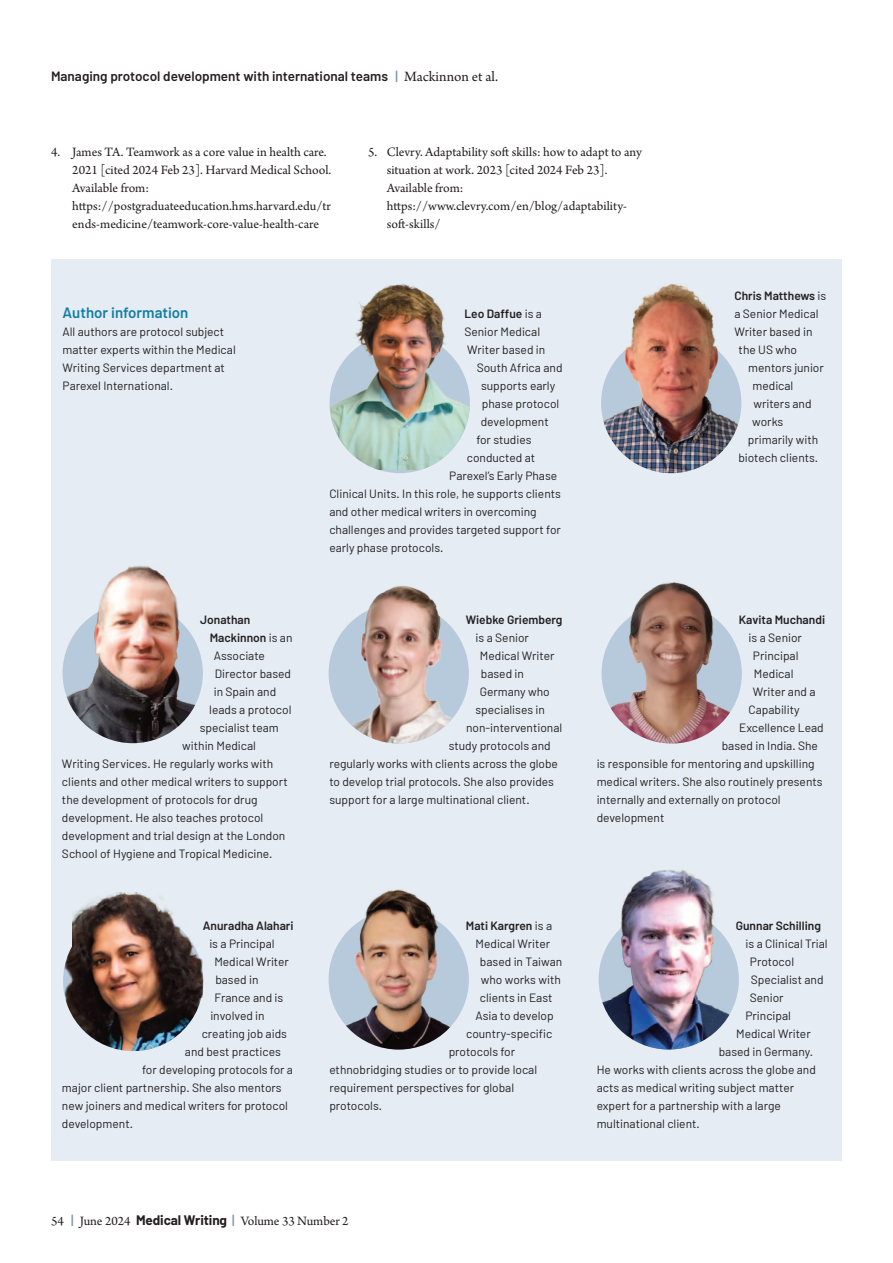
<style>
.page{position:relative;width:893px;height:1263px;background:#fff}
.page>*{position:absolute;margin:0;border:0;box-sizing:border-box;transform-origin:0 0}
.t1{font:600 15px "Barlow";color:#127da4}
.t2{font:13.5px/18px "Arno Pro";color:#231f20}
.t3{font:600 13.5px "Barlow";color:#231f20}
.t4{font:12px/18px "Barlow";color:#231f20}
.t5{font:600 12px "Barlow";color:#231f20}
.s1{font-weight:500;color:#7589b1}
.s2{font-family:"Arno Pro";font-weight:400;font-size:15px}
.s3{font-weight:400}
.s4{font-family:"Barlow";font-weight:500;color:#7589b1}
.s5{font-family:"Barlow";font-weight:700}
</style>
<div class="page">
<div style="left:51px;top:260px;width:791px;height:901px;background:#e5ecf3"></div>
<img style="left:63px;top:632px;width:135px;height:111px">
<img style="left:76px;top:566px;width:120px;height:130px">
<img style="left:63px;top:911px;width:140px;height:140px;border-radius:50%">
<img style="left:73px;top:893px;width:130px;height:104px">
<img style="left:330px;top:359px;width:140px;height:110px">
<img style="left:345px;top:284px;width:119px;height:143px">
<img style="left:331px;top:632px;width:134px;height:111px">
<img style="left:342px;top:585px;width:120px;height:113px">
<img style="left:601px;top:333px;width:140px;height:140px;border-radius:50%">
<img style="left:615px;top:283px;width:119px;height:144px">
<img style="left:602px;top:603px;width:140px;height:140px;border-radius:50%">
<img style="left:615px;top:582px;width:120px;height:116px">
<img style="left:329px;top:909px;width:140px;height:140px;border-radius:50%">
<img style="left:342px;top:889px;width:120px;height:115px">
<img style="left:599px;top:909px;width:140px;height:140px;border-radius:50%">
<img style="left:612px;top:869px;width:120px;height:135px">
<p class="t3" style="left:51px;top:67px;width:449px">Managing protocol development with international teams <span class="s1">|</span> <span class="s2">Mackinnon et al.</span></p>
<p class="t2" style="left:72px;top:144px;width:261px;text-indent:-21px">4. James TA. Teamwork as a core value in health care.<br>2021 [cited 2024 Feb 23]. Harvard Medical School.<br>Available from: https://postgraduateeducation.hms.harvard.edu/tr ends-medicine/teamwork-core-value-health-care</p>
<p class="t2" style="left:387px;top:144px;width:257px;text-indent:-19px">5. Clevry. Adaptability soft skills: how to adapt to any situation at work. 2023 [cited 2024 Feb 23].<br>Available from: https://www.clevry.com/en/blog/adaptability&shy;soft-skills/</p>
<p class="t1" style="left:63px;top:303px;width:127px">Author information</p>
<p class="t4" style="left:63px;top:322px;width:175px">All authors are protocol subject matter experts within the Medical<br>Writing Services department at<br>Parexel International.</p>
<p class="t5" style="left:464px;top:306px;width:79px">Leo Daffue <span class="s3">is a</span></p>
<p class="t4" style="left:464px;top:322px;width:77px">Senior Medical</p>
<p class="t4" style="left:467px;top:340px;width:80px">Writer based in</p>
<p class="t4" style="left:477px;top:358px;width:87px">South Africa and</p>
<p class="t4" style="left:481px;top:376px;width:76px">supports early</p>
<p class="t4" style="left:482px;top:394px;width:79px">phase protocol</p>
<p class="t4" style="left:481px;top:412px;width:69px">dev el op ment</p>
<p class="t4" style="left:476px;top:430px;width:57px">for studies</p>
<p class="t4" style="left:467px;top:448px;width:70px">conducted at</p>
<p class="t4" style="left:449px;top:466px;width:109px">Parexel’s Early Phase</p>
<p class="t4" style="left:329px;top:484px;width:233px">Clinical Units. In this role, he supports clients</p>
<p class="t4" style="left:329px;top:502px;width:209px">and other medical writers in overcoming</p>
<p class="t4" style="left:329px;top:520px;width:233px">challenges and provides targeted support for</p>
<p class="t4" style="left:329px;top:538px;width:116px">early phase protocols.</p>
<p class="t5" style="left:734px;top:288px;width:93px">Chris Matthews <span class="s3">is</span></p>
<p class="t4" style="left:734px;top:304px;width:86px">a Senior Medical</p>
<p class="t4" style="left:734px;top:322px;width:80px">Writer based in</p>
<p class="t4" style="left:739px;top:340px;width:60px">the US who</p>
<p class="t4" style="left:748px;top:358px;width:77px">mentors junior</p>
<p class="t4" style="left:752px;top:376px;width:42px">medical</p>
<p class="t4" style="left:753px;top:394px;width:60px">writers and</p>
<p class="t4" style="left:752px;top:412px;width:33px">works</p>
<p class="t4" style="left:748px;top:430px;width:72px">primarily with</p>
<p class="t4" style="left:738px;top:448px;width:81px">biotech clients.</p>
<p class="t5" style="left:200px;top:612px;width:52px">Jonathan</p>
<p class="t5" style="left:210px;top:630px;width:84px">Mackinnon <span class="s3">is an</span></p>
<p class="t4" style="left:214px;top:646px;width:53px">Associate</p>
<p class="t4" style="left:215px;top:664px;width:78px">Director based</p>
<p class="t4" style="left:214px;top:682px;width:64px">in Spain and</p>
<p class="t4" style="left:209px;top:700px;width:84px">leads a protocol</p>
<p class="t4" style="left:200px;top:718px;width:80px">specialist team</p>
<p class="t4" style="left:182px;top:736px;width:75px">within Medical</p>
<p class="t4" style="left:62px;top:754px;width:213px">Writing Services. He regularly works with</p>
<p class="t4" style="left:62px;top:772px;width:227px">clients and other medical writers to support</p>
<p class="t4" style="left:62px;top:790px;width:197px">the develop ment of protocols for drug</p>
<p class="t4" style="left:62px;top:808px;width:203px">development. He also teaches protocol</p>
<p class="t4" style="left:62px;top:826px;width:225px">development and trial design at the London</p>
<p class="t4" style="left:62px;top:844px;width:212px">School of Hygiene and Tropical Medicine.</p>
<p class="t5" style="left:203px;top:918px;width:92px">Anuradha Alahari</p>
<p class="t4" style="left:209px;top:934px;width:67px">is a Principal</p>
<p class="t4" style="left:214px;top:952px;width:76px">Medical Writer</p>
<p class="t4" style="left:215px;top:970px;width:45px">based in</p>
<p class="t4" style="left:214px;top:988px;width:70px">France and is</p>
<p class="t4" style="left:210px;top:1006px;width:56px">involved in</p>
<p class="t4" style="left:202px;top:1024px;width:87px">creating job aids</p>
<p class="t4" style="left:185px;top:1042px;width:97px">and best practices</p>
<p class="t4" style="left:142px;top:1060px;width:152px">for developing protocols for a</p>
<p class="t4" style="left:62px;top:1078px;width:221px">major client partnership. She also mentors</p>
<p class="t4" style="left:62px;top:1096px;width:228px">new joiners and medical writers for protocol</p>
<p class="t4" style="left:62px;top:1114px;width:73px">development.</p>
<p class="t5" style="left:466px;top:612px;width:98px">Wiebke Griemberg</p>
<p class="t4" style="left:476px;top:628px;width:55px">is a Senior</p>
<p class="t4" style="left:480px;top:646px;width:76px">Medical Writer</p>
<p class="t4" style="left:481px;top:664px;width:45px">based in</p>
<p class="t4" style="left:480px;top:682px;width:72px">Germany who</p>
<p class="t4" style="left:475px;top:700px;width:71px">specialises in</p>
<p class="t4" style="left:466px;top:718px;width:98px">non-inter ven tional</p>
<p class="t4" style="left:449px;top:736px;width:103px">study protocols and</p>
<p class="t4" style="left:329px;top:754px;width:230px">regularly works with clients across the globe</p>
<p class="t4" style="left:329px;top:772px;width:226px">to develop trial protocols. She also provides</p>
<p class="t4" style="left:329px;top:790px;width:202px">support for a large multinational client.</p>
<p class="t5" style="left:466px;top:918px;width:88px">Mati Kargren <span class="s3">is a</span></p>
<p class="t4" style="left:476px;top:934px;width:76px">Medical Writer</p>
<p class="t4" style="left:480px;top:952px;width:84px">based in Taiwan</p>
<p class="t4" style="left:481px;top:970px;width:82px">who works with</p>
<p class="t4" style="left:480px;top:988px;width:74px">clients in East</p>
<p class="t4" style="left:475px;top:1006px;width:80px">Asia to develop</p>
<p class="t4" style="left:466px;top:1024px;width:88px">country-specific</p>
<p class="t4" style="left:449px;top:1042px;width:68px">protocols for</p>
<p class="t4" style="left:329px;top:1060px;width:209px">ethnobridging studies or to provide local</p>
<p class="t4" style="left:329px;top:1078px;width:186px">requirement perspectives for global</p>
<p class="t4" style="left:329px;top:1096px;width:54px">protocols.</p>
<p class="t2" style="left:51px;top:1213px;width:299px">54 <span class="s4">|</span> June 2024 <span class="s5">Medical Writing</span> <span class="s4">|</span> Volume 33 Number 2</p>
<p class="t5" style="left:739px;top:612px;width:88px">Kavita Muchandi</p>
<p class="t4" style="left:749px;top:628px;width:55px">is a Senior</p>
<p class="t4" style="left:753px;top:646px;width:47px">Principal</p>
<p class="t4" style="left:754px;top:664px;width:41px">Medical</p>
<p class="t4" style="left:753px;top:682px;width:64px">Writer and a</p>
<p class="t4" style="left:748px;top:700px;width:53px">Capability</p>
<p class="t4" style="left:739px;top:718px;width:86px">Excellence Lead</p>
<p class="t4" style="left:722px;top:736px;width:98px">based in India. She</p>
<p class="t4" style="left:597px;top:754px;width:219px">is responsible for mentoring and upskilling</p>
<p class="t4" style="left:597px;top:772px;width:227px">medical writers. She also routinely presents</p>
<p class="t4" style="left:597px;top:790px;width:186px">internally and externally on protocol</p>
<p class="t4" style="left:597px;top:808px;width:69px">development</p>
<p class="t5" style="left:736px;top:918px;width:87px">Gunnar Schilling</p>
<p class="t4" style="left:746px;top:934px;width:84px">is a Clinical Trial</p>
<p class="t4" style="left:750px;top:952px;width:46px">Protocol</p>
<p class="t4" style="left:751px;top:970px;width:74px">Specialist and</p>
<p class="t4" style="left:750px;top:988px;width:35px">Senior</p>
<p class="t4" style="left:745px;top:1006px;width:47px">Principal</p>
<p class="t4" style="left:736px;top:1024px;width:76px">Medical Writer</p>
<p class="t4" style="left:719px;top:1042px;width:96px">based in Germany.</p>
<p class="t4" style="left:597px;top:1060px;width:221px">He works with clients across the globe and</p>
<p class="t4" style="left:597px;top:1078px;width:199px">acts as medical writing subject matter</p>
<p class="t4" style="left:597px;top:1096px;width:186px">expert for a partnership with a large</p>
<p class="t4" style="left:597px;top:1114px;width:105px">multinational client.</p>
</div>
